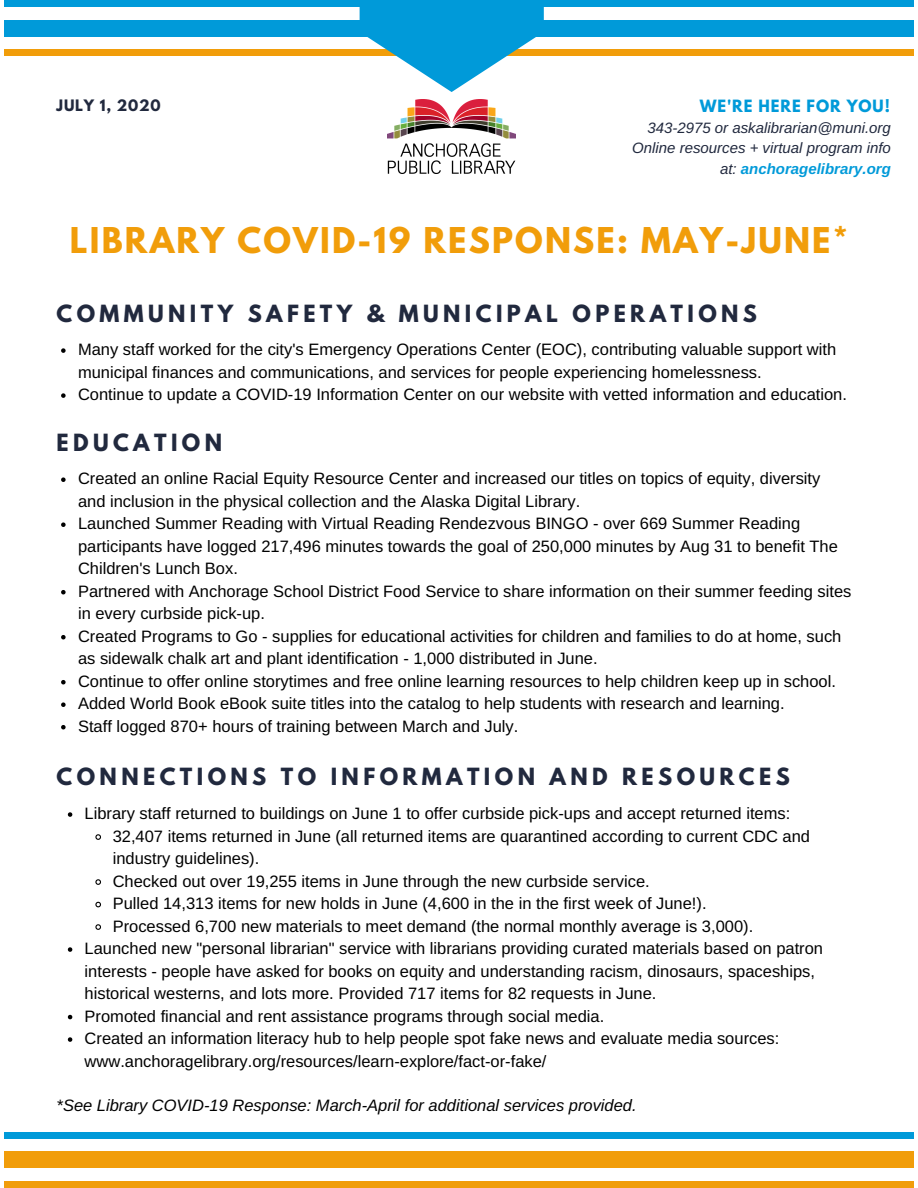
<style>
.page{position:relative;width:918px;height:1188px;background:#fff}
.page>*{position:absolute;margin:0;border:0;box-sizing:border-box;transform-origin:0 0}
.t1{font:700 31.5px "League Spartan";letter-spacing:.07em;color:#f19d0a}
.t2{font:700 21px "League Spartan";letter-spacing:.21em;color:#21293e}
.t3{font:16.5px/22.5px "Arimo";color:#000}
.t4{font:italic 16.5px "Arimo";color:#000}
.t5{font:italic 15px/20.1px "Arimo";color:#21293e;text-align:right}
.t6{font:700 15px "League Spartan";letter-spacing:.06em;color:#009ad9}
.t7{font:700 13.95px "League Spartan";letter-spacing:.06em;color:#21293e}
.s1{font-weight:700;color:#009ad9}
</style>
<div class="page">
<div style="left:4px;top:0;width:909px;height:7px;background:#009ad9"></div>
<div style="left:4px;top:49px;width:909px;height:7px;background:#f19d0a"></div>
<div style="left:4px;top:20px;width:909px;height:17px;background:#009ad9"></div>
<div style="left:5px;top:1181px;width:909px;height:7px;background:#f19d0a"></div>
<div style="left:5px;top:1132px;width:909px;height:7px;background:#009ad9"></div>
<div style="left:5px;top:1151px;width:909px;height:17px;background:#f19d0a"></div>
<svg style="left:360px;top:7px;width:184px;height:85px"></svg>
<img style="left:387px;top:100px;width:129px;height:73px">
<svg style="left:61px;top:348px;width:5px;height:5px"></svg>
<svg style="left:61px;top:393px;width:5px;height:5px"></svg>
<svg style="left:61px;top:477px;width:5px;height:5px"></svg>
<svg style="left:61px;top:522px;width:5px;height:5px"></svg>
<svg style="left:61px;top:590px;width:5px;height:4px"></svg>
<svg style="left:61px;top:635px;width:5px;height:4px"></svg>
<svg style="left:61px;top:680px;width:5px;height:4px"></svg>
<svg style="left:61px;top:702px;width:5px;height:5px"></svg>
<svg style="left:61px;top:725px;width:5px;height:4px"></svg>
<svg style="left:68px;top:812px;width:4px;height:5px"></svg>
<svg style="left:95px;top:834px;width:6px;height:6px"></svg>
<svg style="left:95px;top:879px;width:6px;height:6px"></svg>
<svg style="left:95px;top:901px;width:6px;height:7px"></svg>
<svg style="left:95px;top:924px;width:6px;height:6px"></svg>
<svg style="left:68px;top:947px;width:4px;height:5px"></svg>
<svg style="left:68px;top:1015px;width:4px;height:4px"></svg>
<svg style="left:68px;top:1037px;width:4px;height:5px"></svg>
<p class="t7" style="left:57px;top:99px;width:106px">JULY 1, 2020</p>
<p class="t6" style="left:700px;top:99px;width:192px">WE'RE HERE FOR YOU!</p>
<p class="t5" style="left:632px;top:118px;width:260px">343-2975 or askalibrarian@muni.org<br>Online resources + virtual program info at: <span class="s1">anchoragelibrary.org</span></p>
<h1 class="t1" style="left:70px;top:225px;width:780px">LIBRARY COVID-19 RESPONSE: MAY-JUNE*</h1>
<p class="t2" style="left:57px;top:303px;width:702px">COMMUNITY SAFETY &amp; MUNICIPAL OPERATIONS</p>
<p class="t3" style="left:78px;top:338px;width:770px">Many staff worked for the city's Emergency Operations Center (EOC), contributing valuable support with municipal finances and communications, and services for people experiencing homelessness.<br>Continue to update a COVID-19 Information Center on our website with vetted information and education.</p>
<p class="t2" style="left:57px;top:432px;width:167px">EDUCATION</p>
<p class="t3" style="left:78px;top:467px;width:775px">Created an online Racial Equity Resource Center and increased our titles on topics of equity, diversity and inclusion in the physical collection and the Alaska Digital Library.<br>Launched Summer Reading with Virtual Reading Rendezvous BINGO - over 669 Summer Reading participants have logged 217,496 minutes towards the goal of 250,000 minutes by Aug 31 to benefit The Children's Lunch Box.<br>Partnered with Anchorage School District Food Service to share information on their summer feeding sites in every curbside pick-up.<br>Created Programs to Go - supplies for educational activities for children and families to do at home, such as sidewalk chalk art and plant identification - 1,000 distributed in June.<br>Continue to offer online storytimes and free online learning resources to help children keep up in school.<br>Added World Book eBook suite titles into the catalog to help students with research and learning.<br>Staff logged 870+ hours of training between March and July.</p>
<p class="t2" style="left:57px;top:767px;width:735px">CONNECTIONS TO INFORMATION AND RESOURCES</p>
<p class="t3" style="left:85px;top:802px;width:707px">Library staff returned to buildings on June 1 to offer curbside pick-ups and accept returned items:</p>
<p class="t3" style="left:113px;top:825px;width:699px">32,407 items returned in June (all returned items are quarantined according to current CDC and</p>
<p class="t3" style="left:113px;top:847px;width:148px">industry guidelines).</p>
<p class="t3" style="left:113px;top:870px;width:539px">Checked out over 19,255 items in June through the new curbside service.</p>
<p class="t3" style="left:113px;top:892px;width:595px">Pulled 14,313 items for new holds in June (4,600 in the in the first week of June!).</p>
<p class="t3" style="left:113px;top:915px;width:642px">Processed 6,700 new materials to meet demand (the normal monthly average is 3,000).</p>
<p class="t3" style="left:85px;top:937px;width:740px">Launched new "personal librarian" service with librarians providing curated materials based on patron</p>
<p class="t3" style="left:85px;top:960px;width:732px">interests - people have asked for books on equity and understanding racism, dinosaurs, spaceships,</p>
<p class="t3" style="left:85px;top:982px;width:573px">historical westerns, and lots more. Provided 717 items for 82 requests in June.</p>
<p class="t3" style="left:85px;top:1005px;width:521px">Promoted financial and rent assistance programs through social media.</p>
<p class="t3" style="left:85px;top:1027px;width:696px">Created an information literacy hub to help people spot fake news and evaluate media sources:</p>
<p class="t3" style="left:85px;top:1050px;width:463px">www.anchoragelibrary.org/resources/learn-explore/fact-or-fake/</p>
<p class="t4" style="left:57px;top:1096px;width:582px">*See Library COVID-19 Response: March-April for additional services provided.</p>
</div>
